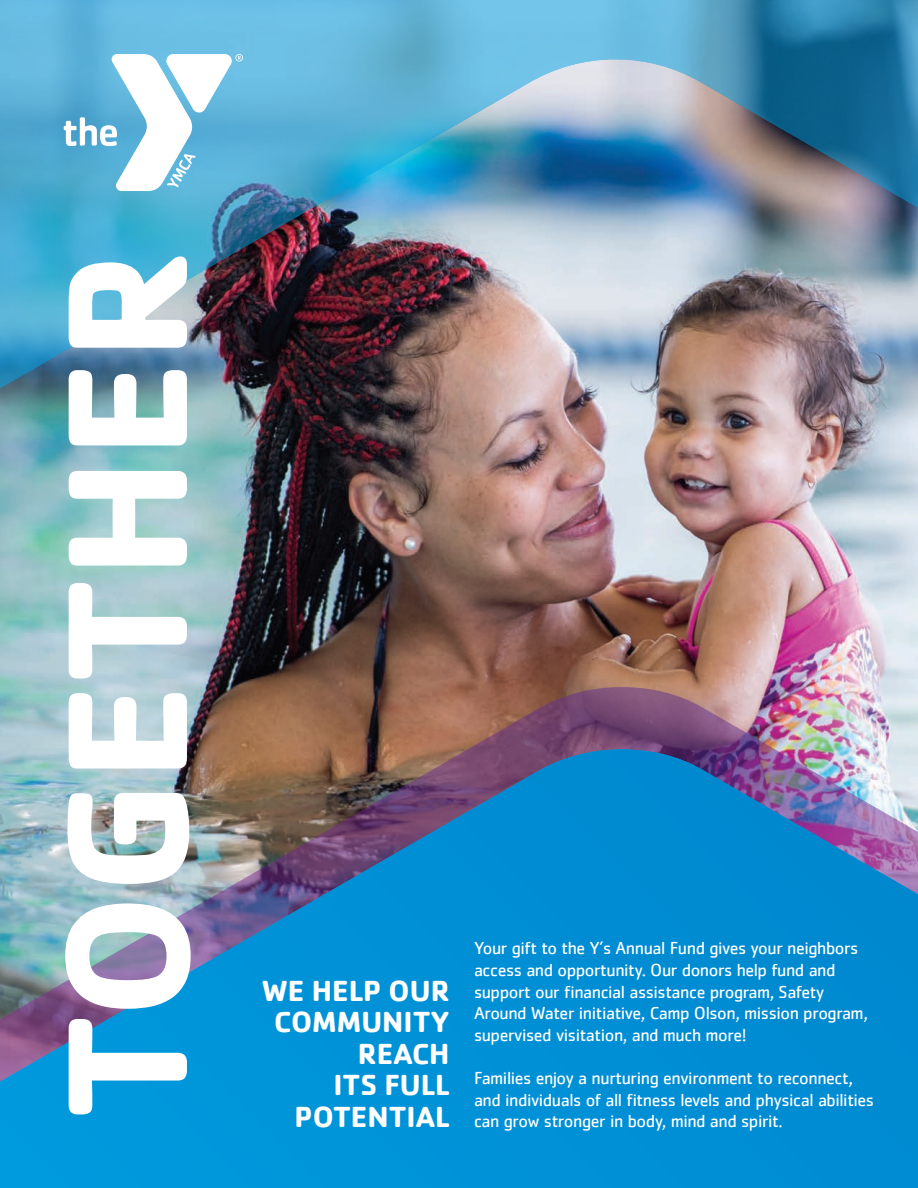
<style>
.page{position:relative;width:918px;height:1188px;background:#fff}
.page>*{position:absolute;margin:0;border:0;box-sizing:border-box;transform-origin:0 0}
.t1{font:700 177.15px "Cachet";color:#fff}
.t2{font:700 30px/31.5px "Cachet";color:#fff;text-align:right}
.t3{font:18px/21.6px "Cachet";letter-spacing:-.025em;color:#fff}
</style>
<div class="page">
<img style="left:0;top:0;width:918px;height:749px">
<img style="left:0;top:749px;width:918px;height:439px">
<svg style="left:64px;top:54px;width:179px;height:137px"></svg>
<h1 class="t1" style="left:13px;top:1119px;width:873px;rotate:-90deg">TOGETHER</h1>
<h2 class="t2" style="left:262px;top:974px;width:189px">WE HELP OUR<br>COMMUNITY<br>REACH<br>ITS FULL<br>POTENTIAL</h2>
<p class="t3" style="left:474px;top:937px;width:395px">Your gift to the Y’s Annual Fund gives your neighbors access and opportunity. Our donors help fund and support our financial assistance program, Safety Around Water initiative, Camp Olson, mission program, supervised visitation, and much more!</p>
<p class="t3" style="left:474px;top:1067px;width:402px">Families enjoy a nurturing environment to reconnect, and individuals of all fitness levels and physical abilities can grow stronger in body, mind and spirit.</p>
</div>
